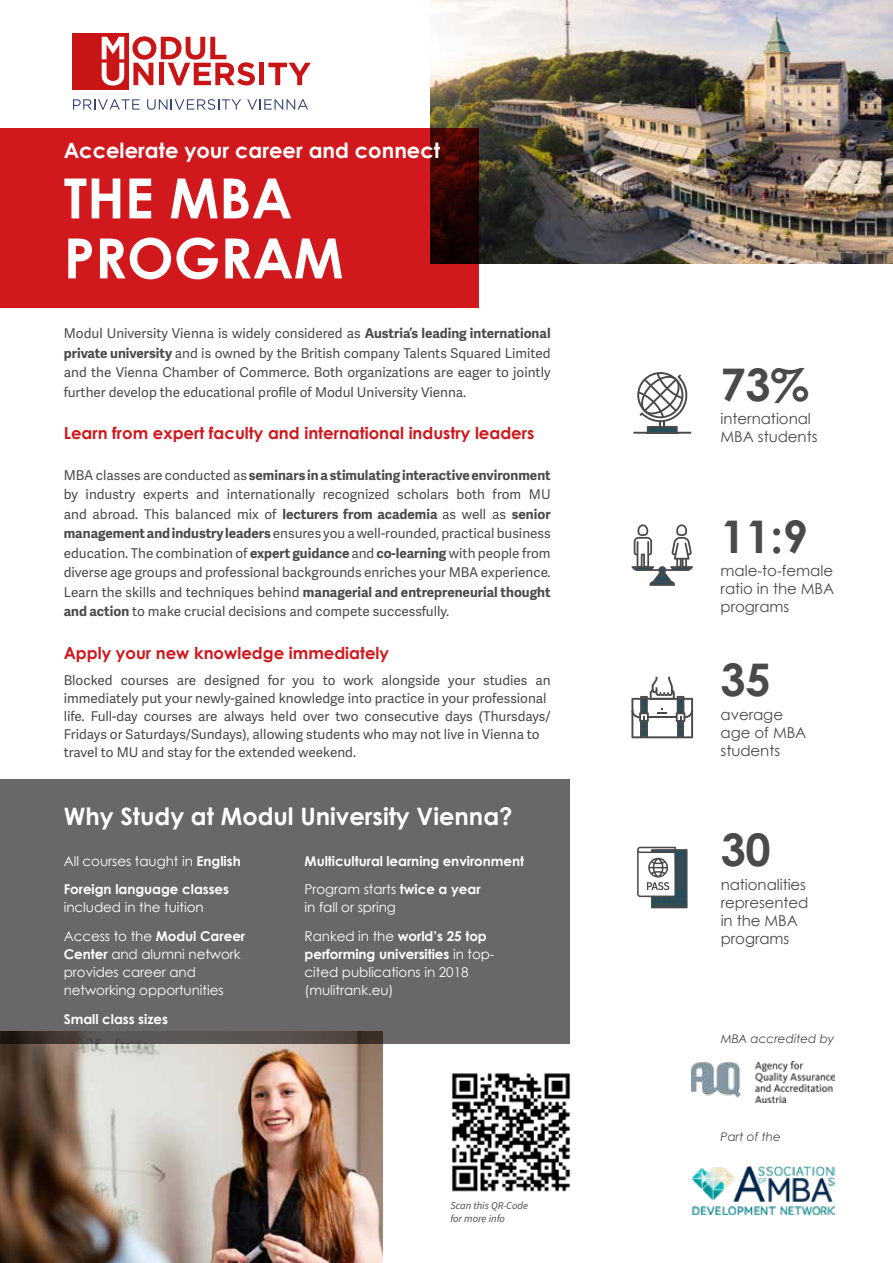
<style>
.page{position:relative;width:893px;height:1263px;background:#fff}
.page>*{position:absolute;margin:0;border:0;box-sizing:border-box;transform-origin:0 0}
.t1{font:700 55.5px/60px "Century Gothic";color:#fff}
.t2{font:700 45px "Century Gothic";letter-spacing:-.005em;color:#4a4a49}
.t3{font:700 24px "Century Gothic";color:#fff}
.t4{font:700 21px "Century Gothic";color:#fff}
.t5{font:700 16.5px "Century Gothic";color:#d0181d}
.t6{font:15px/18px "Century Gothic";letter-spacing:-.005em;color:#4a4a49}
.t7{font:13.5px/19.5px "Adelle Sans";color:#4a4a49;text-align:justify}
.t8{font:13.5px/18px "Century Gothic";letter-spacing:-.005em;color:#fff}
.t9{font:700 13.5px/28.7px "Century Gothic";letter-spacing:-.005em;color:#fff}
.t10{font:italic 12px "Century Gothic";color:#4a4a49}
.t11{font:italic 10.5px/12.6px "Source Sans Pro";color:#4a4a49}
.s1{font-weight:700}
.s2{font-weight:400}
</style>
<div class="page">
<img style="left:0;top:1043px;width:382px;height:220px">
<img style="left:431px;top:0;width:462px;height:263px">
<img style="left:692px;top:1061px;width:142px;height:41px">
<img style="left:692px;top:1166px;width:142px;height:48px">
<svg style="left:637px;top:847px;width:50px;height:61px"></svg>
<hr style="left:682px;top:856px;width:1px;height:34px;background:#4a4a49">
<hr style="left:678px;top:856px;width:2px;height:34px;background:#4a4a49">
<svg style="left:631px;top:524px;width:62px;height:62px"></svg>
<svg style="left:633px;top:372px;width:58px;height:62px"></svg>
<svg style="left:631px;top:677px;width:62px;height:61px"></svg>
<div style="left:0;top:779px;width:570px;height:264px;background:#696768"></div>
<div style="left:0;top:129px;width:479px;height:179px;background:#d0181d"></div>
<div style="left:72px;top:33px;width:57px;height:56px;background:#ca1517"></div>
<svg style="left:102px;top:37px;width:22px;height:49px"></svg>
<svg style="left:132px;top:36px;width:123px;height:50px"></svg>
<div style="left:259px;top:63px;width:5px;height:22px;background:#ca1517"></div>
<svg style="left:268px;top:63px;width:43px;height:22px"></svg>
<svg style="left:73px;top:99px;width:67px;height:11px"></svg>
<svg style="left:147px;top:99px;width:94px;height:11px"></svg>
<svg style="left:247px;top:99px;width:61px;height:11px"></svg>
<img style="left:451px;top:1073px;width:120px;height:119px">
<h3 class="t4" style="left:64px;top:135px;width:378px">Accelerate your career and connect</h3>
<h1 class="t1" style="left:64px;top:166px;width:281px">THE MBA<br>PROGRAM</h1>
<p class="t7" style="left:64px;top:324px;width:488px">Modul University Vienna is widely considered as <span class="s1">Austria’s leading international private university</span> and is owned by the British company Talents Squared Limited and the Vienna Chamber of Commerce. Both organizations are eager to jointly further develop the educational profile of Modul University Vienna.</p>
<p class="t5" style="left:64px;top:421px;width:472px">Learn from expert faculty and international industry leaders</p>
<p class="t7" style="left:64px;top:466px;width:488px">MBA classes are conducted as <span class="s1">seminars in a stimulating interactive environment </span>by industry experts and internationally recognized scholars both from MU and abroad. This balanced mix of <span class="s1">lecturers from academia</span> as well as <span class="s1">senior management and industry leaders</span> ensures you a well-rounded, practical business education. The combination of <span class="s1">expert guidance</span> and <span class="s1">co-learning</span> with people from diverse age groups and professional backgrounds enriches your MBA experience.<br>Learn the skills and techniques behind <span class="s1">managerial and entrepreneurial thought and action</span> to make crucial decisions and compete successfully.</p>
<p class="t5" style="left:64px;top:640px;width:327px">Apply your new knowledge immediately</p>
<p class="t7" style="left:64px;top:672px;width:488px;line-height:18px;text-align:left">Blocked courses are designed for you to work alongside your studies an immediately put your newly-gained knowledge into practice in your professional life. Full-day courses are always held over two consecutive days (Thursdays/ Fridays or Saturdays/Sundays), allowing students who may not live in Vienna to travel to MU and stay for the extended weekend.</p>
<h3 class="t3" style="left:64px;top:798px;width:450px">Why Study at Modul University Vienna?</h3>
<p class="t9" style="left:64px;top:846px;width:178px"><span class="s2">All courses taught in</span> English<br>Foreign language classes</p>
<p class="t8" style="left:64px;top:893px;width:183px;line-height:28.7px">included in the tuition<br>Access to the <span class="s1">Modul Career</span></p>
<p class="t8" style="left:64px;top:945px;width:178px"><span class="s1">Center</span> and alumni network provides career and networking opportunities</p>
<p class="t9" style="left:64px;top:1004px;width:106px">Small class sizes</p>
<p class="t9" style="left:305px;top:846px;width:221px">Multicultural learning environment<br><span class="s2">Program starts</span> twice a year</p>
<p class="t8" style="left:305px;top:893px;width:184px;line-height:28.7px">in fall or spring<br>Ranked in the <span class="s1">world’s 25 top</span></p>
<p class="t8" style="left:305px;top:945px;width:191px"><span class="s1">performing universities</span> in top&shy;cited publications in 2018 (mulitrank.eu)</p>
<p class="t11" style="left:450px;top:1200px;width:79px">Scan this QR-Code for more info</p>
<h2 class="t2" style="left:721px;top:350px;width:90px">73%</h2>
<p class="t6" style="left:721px;top:409px;width:98px">international<br>MBA students</p>
<h2 class="t2" style="left:721px;top:502px;width:89px">11:9</h2>
<p class="t6" style="left:721px;top:562px;width:115px;text-align:justify">male-to-female ratio in the MBA programs</p>
<h2 class="t2" style="left:721px;top:646px;width:52px">35</h2>
<p class="t6" style="left:721px;top:705px;width:87px">average age of MBA students</p>
<h2 class="t2" style="left:721px;top:816px;width:52px">30</h2>
<p class="t6" style="left:721px;top:875px;width:89px">nationalities represented in the MBA programs</p>
<p class="t10" style="left:721px;top:1031px;width:115px">MBA accredited by</p>
<p class="t10" style="left:721px;top:1129px;width:62px">Part of the</p>
</div>
